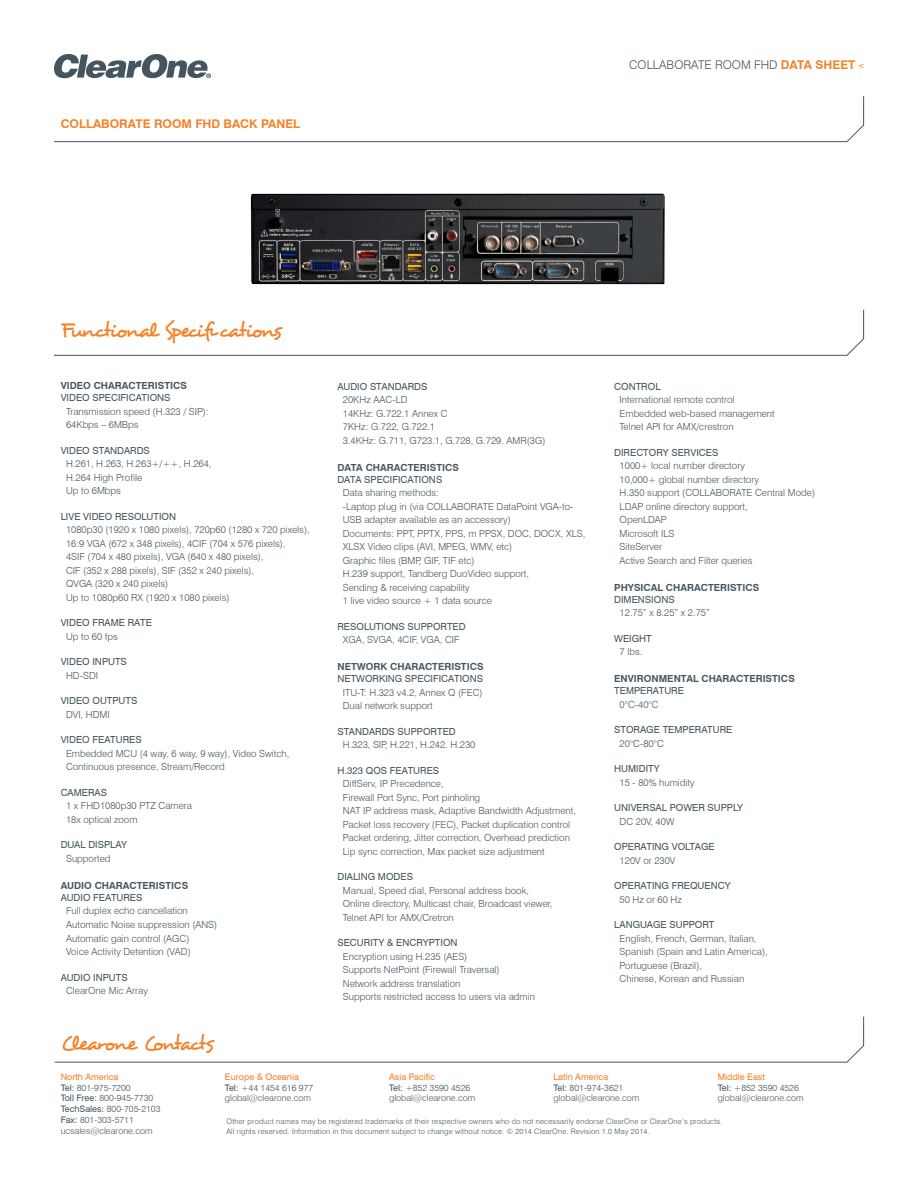
<style>
.page{position:relative;width:918px;height:1188px;background:#fff}
.page>*{position:absolute;margin:0;border:0;box-sizing:border-box;transform-origin:0 0}
.t1{font:21px "Desyrel";letter-spacing:-.08em;color:#f58025}
.t2{font:21px "Desyrel";letter-spacing:-.1em;color:#f58025}
.t3{font:300 12px "Swiss 721 BT";color:#455560}
.t4{font:700 12px "Swiss 721 BT";color:#f58025}
.t5{font:300 9.75px/13.5px "Swiss 721 BT";color:#455560}
.t6{font:9.75px "Swiss 721 BT";color:#455560}
.t7{font:700 9.75px "Swiss 721 BT";color:#455560}
.t8{font:300 9px/10.8px "Swiss 721 BT";color:#455560}
.t9{font:300 7.5px/9.8px "Swiss 721 BT";letter-spacing:.025em;color:#455560}
.s1{font-weight:700;color:#f58025}
.s2{font-family:"Arial";font-weight:400;font-size:9px;color:#f58025}
.s3{font-weight:400;color:#f58025}
.s4{font-weight:400}
</style>
<div class="page">
<img style="left:250px;top:193px;width:415px;height:92px">
<svg style="left:54px;top:309px;width:810px;height:47px"></svg>
<svg style="left:54px;top:96px;width:810px;height:46px"></svg>
<svg style="left:54px;top:54px;width:157px;height:24px"></svg>
<svg style="left:54px;top:1016px;width:810px;height:47px"></svg>
<p class="t4" style="left:61px;top:116px;width:241px">COLLABORATE ROOM FHD BACK PANEL</p>
<p class="t3" style="left:629px;top:57px;width:236px">COLLABORATE ROOM FHD <span class="s1">DATA SHEET</span> <span class="s2">&lt;</span></p>
<h1 class="t1" style="left:61px;top:317px;width:222px">Functional Specifications</h1>
<p class="t7" style="left:61px;top:379px;width:128px">VIDEO CHARACTERISTICS</p>
<p class="t6" style="left:61px;top:391px;width:111px">VIDEO SPECIFICATIONS</p>
<p class="t5" style="left:66px;top:405px;width:144px">Transmission speed (H.323 / SIP):<br>64Kbps – 6MBps</p>
<p class="t6" style="left:61px;top:444px;width:91px">VIDEO STANDARDS</p>
<p class="t5" style="left:66px;top:457px;width:147px">H.261, H.263, H.263+/++, H.264,<br>H.264 High Profile<br>Up to 6Mbps</p>
<p class="t6" style="left:61px;top:510px;width:117px">LIVE VIDEO RESOLUTION</p>
<p class="t5" style="left:66px;top:523px;width:245px">1080p30 (1920 x 1080 pixels), 720p60 (1280 x 720 pixels), 16:9 VGA (672 x 348 pixels), 4CIF (704 x 576 pixels),<br>4SIF (704 x 480 pixels), VGA (640 x 480 pixels),<br>CIF (352 x 288 pixels), SIF (352 x 240 pixels),<br>QVGA (320 x 240 pixels)<br>Up to 1080p60 RX (1920 x 1080 pixels)</p>
<p class="t6" style="left:61px;top:616px;width:93px">VIDEO FRAME RATE</p>
<p class="t5" style="left:66px;top:630px;width:53px">Up to 60 fps</p>
<p class="t6" style="left:61px;top:655px;width:68px">VIDEO INPUTS</p>
<p class="t5" style="left:66px;top:669px;width:34px">HD-SDI</p>
<p class="t6" style="left:61px;top:694px;width:78px">VIDEO OUTPUTS</p>
<p class="t5" style="left:66px;top:708px;width:45px">DVI, HDMI</p>
<p class="t6" style="left:61px;top:733px;width:83px">VIDEO FEATURES</p>
<p class="t5" style="left:66px;top:747px;width:225px">Embedded MCU (4 way, 6 way, 9 way), Video Switch,<br>Continuous presence, Stream/Record</p>
<p class="t6" style="left:61px;top:786px;width:48px">CAMERAS</p>
<p class="t5" style="left:66px;top:799px;width:128px">1 x FHD1080p30 PTZ Camera<br>18x optical zoom</p>
<p class="t6" style="left:61px;top:838px;width:68px">DUAL DISPLAY</p>
<p class="t5" style="left:66px;top:852px;width:46px">Supported</p>
<p class="t7" style="left:61px;top:879px;width:129px">AUDIO CHARACTERISTICS</p>
<p class="t6" style="left:61px;top:891px;width:83px">AUDIO FEATURES</p>
<p class="t5" style="left:66px;top:904px;width:153px">Full duplex echo cancellation<br>Automatic Noise suppression (ANS)<br>Automatic gain control (AGC)<br>Voice Activity Detention (VAD)</p>
<p class="t6" style="left:61px;top:970px;width:69px">AUDIO INPUTS</p>
<p class="t5" style="left:66px;top:984px;width:83px">ClearOne Mic Array</p>
<p class="t6" style="left:337px;top:379px;width:92px">AUDIO STANDARDS</p>
<p class="t5" style="left:343px;top:393px;width:204px">20KHz AAC-LD<br>14KHz: G.722.1 Annex C<br>7KHz: G.722, G.722.1<br>3.4KHz: G.711, G723.1, G.728, G.729. AMR(3G)</p>
<p class="t7" style="left:337px;top:460px;width:123px">DATA CHARACTERISTICS</p>
<p class="t6" style="left:337px;top:472px;width:106px">DATA SPECIFICATIONS</p>
<p class="t5" style="left:343px;top:486px;width:244px">Data sharing methods:<br>-Laptop plug in (via COLLABORATE DataPoint VGA-to-USB adapter available as an accessory)<br>Documents: PPT, PPTX, PPS, m PPSX, DOC, DOCX, XLS, XLSX Video clips (AVI, MPEG, WMV, etc)<br>Graphic files (BMP, GIF, TIF etc)<br>H.239 support, Tandberg DuoVideo support,<br>Sending &amp; receiving capability<br>1 live video source + 1 data source</p>
<p class="t6" style="left:337px;top:619px;width:130px">RESOLUTIONS SUPPORTED</p>
<p class="t5" style="left:343px;top:633px;width:118px">XGA, SVGA, 4CIF, VGA, CIF</p>
<p class="t7" style="left:337px;top:660px;width:148px">NETWORK CHARACTERISTICS</p>
<p class="t6" style="left:337px;top:672px;width:147px">NETWORKING SPECIFICATIONS</p>
<p class="t5" style="left:343px;top:685px;width:141px">ITU-T: H.323 v4.2, Annex Q (FEC)<br>Dual network support</p>
<p class="t6" style="left:337px;top:724px;width:120px">STANDARDS SUPPORTED</p>
<p class="t5" style="left:343px;top:738px;width:134px">H.323, SIP, H.221, H.242. H.230</p>
<p class="t6" style="left:337px;top:763px;width:103px">H.323 QOS FEATURES</p>
<p class="t5" style="left:343px;top:777px;width:235px">DiffServ, IP Precedence,<br>Firewall Port Sync, Port pinholing<br>NAT IP address mask, Adaptive Bandwidth Adjustment, Packet loss recovery (FEC), Packet duplication control Packet ordering, Jitter correction, Overhead prediction Lip sync correction, Max packet size adjustment</p>
<p class="t6" style="left:337px;top:870px;width:77px">DIALING MODES</p>
<p class="t5" style="left:343px;top:883px;width:211px">Manual, Speed dial, Personal address book,<br>Online directory, Multicast chair, Broadcast viewer,<br>Telnet API for AMX/Cretron</p>
<p class="t6" style="left:337px;top:936px;width:122px">SECURITY &amp; ENCRYPTION</p>
<p class="t5" style="left:343px;top:949px;width:194px">Encryption using H.235 (AES)<br>Supports NetPoint (Firewall Traversal)<br>Network address translation<br>Supports restricted access to users via admin</p>
<p class="t6" style="left:614px;top:379px;width:48px">CONTROL</p>
<p class="t5" style="left:620px;top:393px;width:157px">International remote control<br>Embedded web-based management<br>Telnet API for AMX/crestron</p>
<p class="t6" style="left:614px;top:445px;width:106px">DIRECTORY SERVICES</p>
<p class="t5" style="left:620px;top:459px;width:197px">1000+ local number directory<br>10,000+ global number directory<br>H.350 support (COLLABORATE Central Mode)<br>LDAP online directory support,<br>OpenLDAP<br>Microsoft ILS<br>SiteServer<br>Active Search and Filter queries</p>
<p class="t7" style="left:614px;top:580px;width:27px">PHYSICAL</p>
<p class="t7" style="left:666px;top:580px;width:15px">CHARACTERISTICS</p>
<p class="t6" style="left:614px;top:592px;width:62px">DIMENSIONS</p>
<p class="t5" style="left:620px;top:606px;width:92px">12.75” x 8.25” x 2.75”</p>
<p class="t6" style="left:614px;top:631px;width:39px">WEIGHT</p>
<p class="t5" style="left:620px;top:645px;width:24px">7 lbs.</p>
<p class="t7" style="left:614px;top:672px;width:14px">ENVIRONMENTAL</p>
<p class="t7" style="left:701px;top:672px;width:15px">CHARACTERISTICS</p>
<p class="t6" style="left:614px;top:684px;width:71px">TEMPERATURE</p>
<p class="t5" style="left:620px;top:697px;width:40px">0°C-40°C</p>
<p class="t6" style="left:614px;top:723px;width:120px">STORAGE TEMPERATURE</p>
<p class="t5" style="left:620px;top:736px;width:46px">20°C-80°C</p>
<p class="t6" style="left:614px;top:762px;width:47px">HUMIDITY</p>
<p class="t5" style="left:620px;top:775px;width:77px">15 - 80% humidity</p>
<p class="t6" style="left:614px;top:801px;width:130px">UNIVERSAL POWER SUPPLY</p>
<p class="t5" style="left:620px;top:814px;width:56px">DC 20V, 40W</p>
<p class="t6" style="left:614px;top:840px;width:102px">OPERATING VOLTAGE</p>
<p class="t5" style="left:620px;top:853px;width:57px">120V or 230V</p>
<p class="t6" style="left:614px;top:879px;width:118px">OPERATING FREQUENCY</p>
<p class="t5" style="left:620px;top:892px;width:64px">50 Hz or 60 Hz</p>
<p class="t6" style="left:614px;top:918px;width:102px">LANGUAGE SUPPORT</p>
<p class="t5" style="left:620px;top:931px;width:150px">English, French, German, Italian,<br>Spanish (Spain and Latin America),<br>Portuguese (Brazil),<br>Chinese, Korean and Russian</p>
<h1 class="t2" style="left:61px;top:1030px;width:154px">Clearone Contacts</h1>
<p class="t8" style="left:61px;top:1071px;width:101px"><span class="s3">North America<br></span><span class="s4">Tel:</span> 801-975-7200<br><span class="s4">Toll Free:</span> 800-945-7730<br><span class="s4">TechSales:</span> 800-705-2103<br><span class="s4">Fax:</span> 801-303-5711 ucsales@clearone.com</p>
<p class="t8" style="left:225px;top:1071px;width:90px"><span class="s3">Europe &amp; Oceania<br></span><span class="s4">Tel:</span> +44 1454 616 977 global@clearone.com</p>
<p class="t8" style="left:389px;top:1071px;width:88px"><span class="s3">Asia Pacific<br></span><span class="s4">Tel:</span> +852 3590 4526 global@clearone.com</p>
<p class="t8" style="left:553px;top:1071px;width:88px"><span class="s3">Latin America<br></span><span class="s4">Tel:</span> 801-974-3621 global@clearone.com</p>
<p class="t8" style="left:718px;top:1071px;width:88px"><span class="s3">Middle East<br></span><span class="s4">Tel:</span> +852 3590 4526 global@clearone.com</p>
<p class="t9" style="left:226px;top:1117px;width:497px">Other product names may be registered trademarks of their respective owners who do not necessarily endorse ClearOne or ClearOne’s products.<br>All rights reserved. Information in this document subject to change without notice. © 2014 ClearOne. Revision 1.0 May 2014.</p>
</div>
